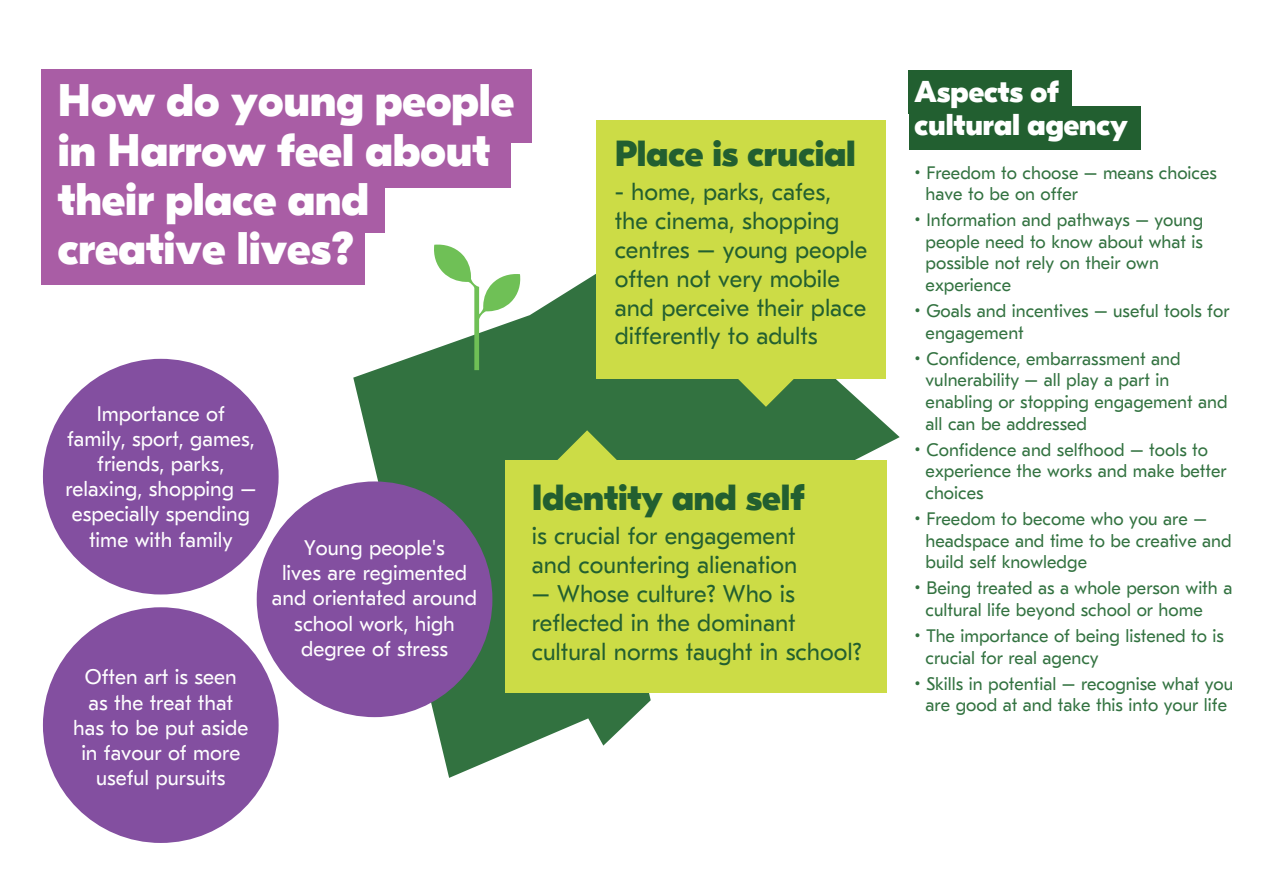
<style>
.page{position:relative;width:1263px;height:893px;background:#fff}
.page>*{position:absolute;margin:0;border:0;box-sizing:border-box;transform-origin:0 0}
.t1{font:800 45.45px/49.3px "GT Eesti Display";color:#fff}
.t2{font:800 36.15px "GT Eesti Display";color:#225f30}
.t3{font:800 30px/33px "GT Eesti Display";color:#fff}
.t4{font:24px/28.8px "GT Eesti Text";color:#225f30}
.t5{font:21px/25.2px "GT Eesti Text";color:#fff;text-align:center}
.t6{font:18px/21.6px "GT Eesti Text";color:#327240}
</style>
<div class="page">
<div style="left:909px;top:70px;width:163px;height:43px;background:#225f30"></div>
<div style="left:909px;top:106px;width:231px;height:44px;background:#225f30"></div>
<svg style="left:353px;top:232px;width:547px;height:546px;fill:#327240"></svg>
<div style="left:505px;top:460px;width:381px;height:233px;background:#ccdc46"></div>
<svg style="left:532px;top:430px;width:110px;height:30px;background:#5b8e41"></svg>
<div style="left:596px;top:120px;width:290px;height:258px;background:#ccdc46"></div>
<svg style="left:710px;top:378px;width:111px;height:29px;background:#5c8f41"></svg>
<svg style="left:433px;top:244px;width:88px;height:126px"></svg>
<div style="left:43px;top:359px;width:236px;height:235px;background:#834fa0;border-radius:50%"></div>
<div style="left:43px;top:607px;width:236px;height:236px;background:#834fa0;border-radius:50%"></div>
<div style="left:257px;top:481px;width:235px;height:236px;background:#834fa0;border-radius:50%"></div>
<div style="left:41px;top:69px;width:491px;height:73px;background:#a95da5"></div>
<div style="left:41px;top:114px;width:470px;height:73px;background:#a95da5"></div>
<div style="left:41px;top:159px;width:344px;height:73px;background:#a95da5"></div>
<div style="left:41px;top:211px;width:324px;height:74px;background:#a95da5"></div>
<h1 class="t1" style="left:58px;top:77px;width:458px">How do young people in Harrow feel about their place and creative lives?</h1>
<h2 class="t2" style="left:615px;top:133px;width:243px">Place is crucial</h2>
<h3 class="t4" style="left:615px;top:178px;width:254px">- home, parks, cafes, the cinema, shopping centres – young people often not very mobile and perceive their place differently to adults</h3>
<p class="t5" style="left:65px;top:401px;width:192px">Importance of family, sport, games, friends, parks, relaxing, shopping – especially spending time with family</p>
<p class="t5" style="left:73px;top:665px;width:177px">Often art is seen as the treat that has to be put aside in favour of more useful pursuits</p>
<p class="t5" style="left:272px;top:535px;width:207px">Young people's<br>lives are regimented and orientated around school work, high degree of stress</p>
<h2 class="t2" style="left:532px;top:477px;width:274px">Identity and self</h2>
<h3 class="t4" style="left:532px;top:522px;width:267px">is crucial for engagement and countering alienation</h3>
<h3 class="t4" style="left:532px;top:580px;width:331px">– Whose culture? Who is reflected in the dominant cultural norms taught in school?</h3>
<h3 class="t3" style="left:914px;top:76px;width:215px">Aspects of cultural agency</h3>
<p class="t6" style="left:925px;top:162px;width:293px;text-indent:-11px">• Freedom to choose – means choices have to be on offer</p>
<p class="t6" style="left:925px;top:210px;width:279px;text-indent:-11px">• Information and pathways – young people need to know about what is possible not rely on their own experience</p>
<p class="t6" style="left:925px;top:300px;width:305px;text-indent:-11px">• Goals and incentives – useful tools for engagement</p>
<p class="t6" style="left:925px;top:348px;width:304px;text-indent:-11px">• Confidence, embarrassment and vulnerability – all play a part in enabling or stopping engagement and all can be addressed</p>
<p class="t6" style="left:925px;top:439px;width:303px;text-indent:-11px">• Confidence and selfhood – tools to experience the works and make better choices</p>
<p class="t6" style="left:925px;top:508px;width:308px;text-indent:-11px">• Freedom to become who you are – headspace and time to be creative and build self knowledge</p>
<p class="t6" style="left:925px;top:578px;width:308px;text-indent:-11px">• Being treated as a whole person with a cultural life beyond school or home</p>
<p class="t6" style="left:925px;top:625px;width:300px;text-indent:-11px">• The importance of being listened to is crucial for real agency</p>
<p class="t6" style="left:914px;top:673px;width:320px;text-align:center">• Skills in potential – recognise what you are good at and take this into your life</p>
</div>
